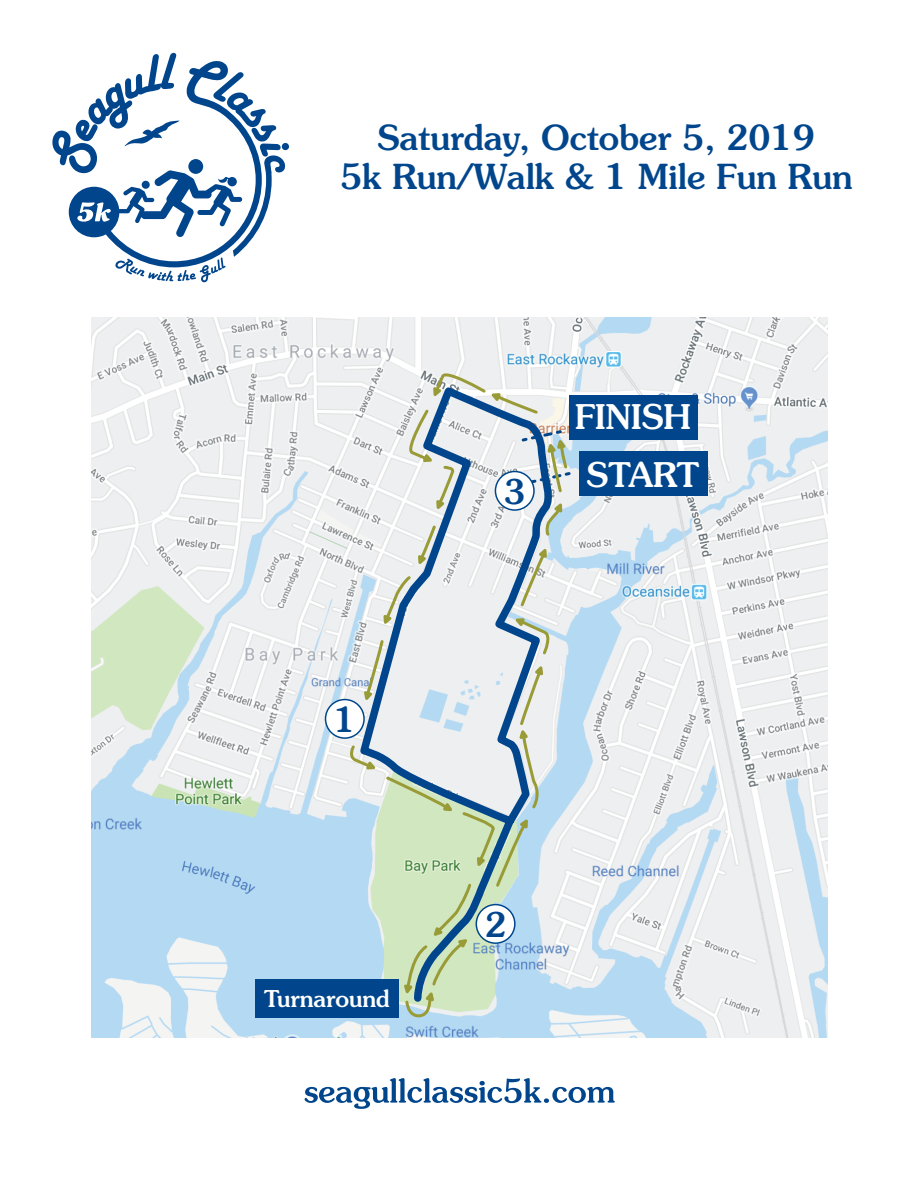
<style>
.page{position:relative;width:918px;height:1188px;background:#fff}
.page>*{position:absolute;margin:0;border:0;box-sizing:border-box;transform-origin:0 0}
.t1{font:500 34.5px/39px "Souvenir";color:#01468c;text-align:center}
.t2{font:500 34.05px/57.8px "Souvenir";color:#fff;text-align:center}
.t3{font:500 34.05px "Souvenir";color:#01468c}
.t4{font:500 23.25px "Souvenir";color:#fff}
</style>
<div class="page">
<svg style="left:305px;top:1078px;width:310px;height:31px"></svg>
<img style="left:92px;top:317px;width:735px;height:720px">
<div style="left:569px;top:395px;width:129px;height:45px;background:#01468c"></div>
<div style="left:579px;top:451px;width:129px;height:45px;background:#01468c"></div>
<div style="left:255px;top:980px;width:144px;height:38px;background:#01468c"></div>
<div style="left:326px;top:700px;width:38px;height:38px;background:#fff;border-radius:50%"></div>
<div style="left:325px;top:699px;width:40px;height:40px;border:2px solid #01468c;border-radius:50%"></div>
<svg style="left:348px;top:369px;width:225px;height:650px;background:#cad9da"></svg>
<svg style="left:52px;top:53px;width:237px;height:229px"></svg>
<p class="t1" style="left:340px;top:117px;width:514px">Saturday, October 5, 2019<br>5k Run/Walk &amp; 1 Mile Fun Run</p>
<p class="t3" style="left:334px;top:699px;width:23px">1</p>
<p class="t4" style="left:264px;top:985px;width:127px">Turnaround</p>
<p class="t3" style="left:504px;top:471px;width:23px">3</p>
<p class="t2" style="left:575px;top:388px;width:126px">FINISH<br>START</p>
<p class="t3" style="left:485px;top:904px;width:23px">2</p>
</div>
